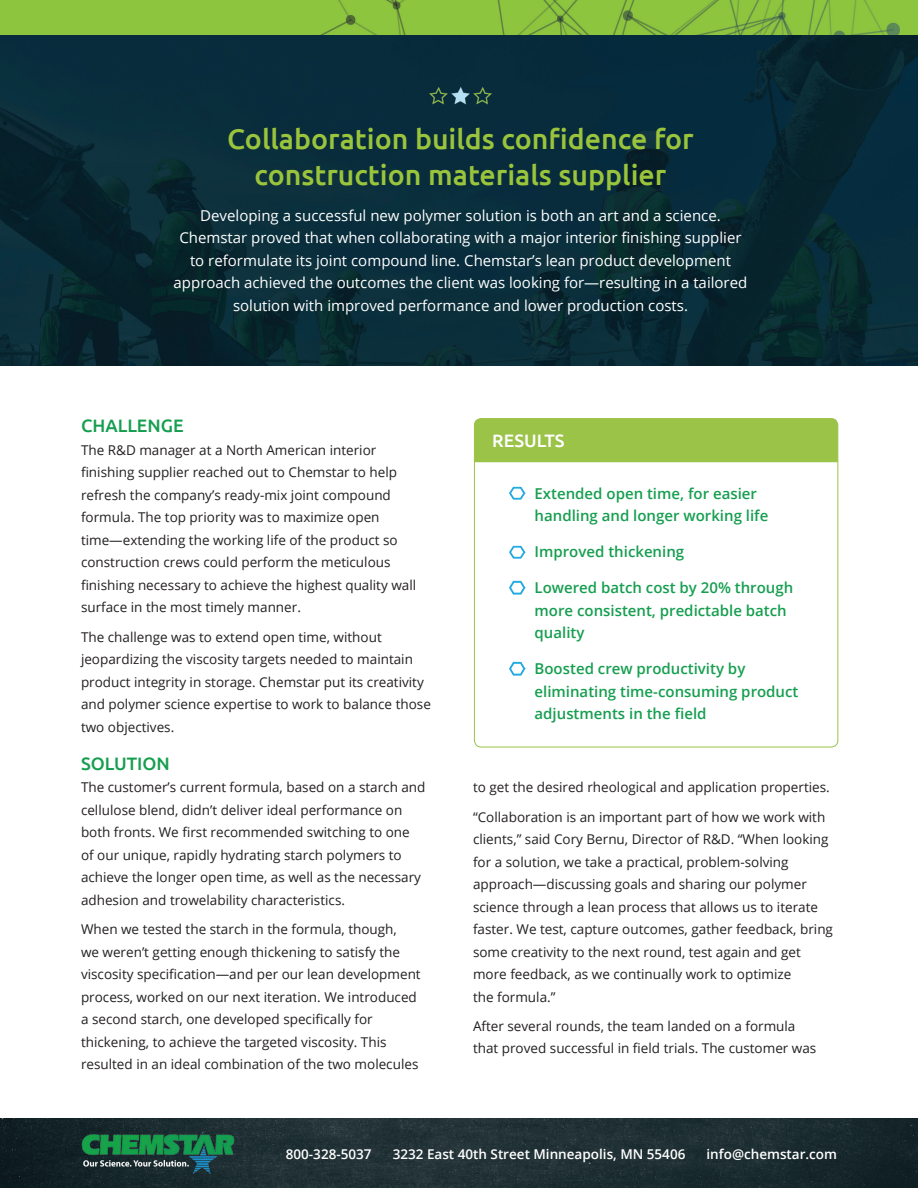
<style>
.page{position:relative;width:918px;height:1188px;background:#fff}
.page>*{position:absolute;margin:0;border:0;box-sizing:border-box;transform-origin:0 0}
.t1{font:500 28.5px/36px "Ubuntu";color:#9ac43b;text-align:center}
.t2{font:500 18px "Ubuntu";color:#169e50}
.t3{font:500 18px "Ubuntu";color:#fff}
.t4{font:15px/22.5px "Open Sans";color:#fff;text-align:center}
.t5{font:600 15px/22.5px "Open Sans";color:#169e50}
.t6{font:13.5px/22.5px "Open Sans";color:#231f20}
.t7{font:600 13.5px "Open Sans";color:#fff}
</style>
<div class="page">
<img style="left:0;top:0;width:918px;height:365px">
<img style="left:0;top:1119px;width:918px;height:69px">
<img style="left:429px;top:86px;width:63px;height:20px">
<div style="left:474px;top:418px;width:364px;height:44px;background:#9bc348"></div>
<div style="left:474px;top:418px;width:364px;height:329px;border:1px solid #9bc348;border-radius:7px"></div>
<img style="left:509px;top:486px;width:16px;height:14px">
<img style="left:509px;top:545px;width:16px;height:14px">
<img style="left:509px;top:581px;width:16px;height:13px">
<img style="left:509px;top:662px;width:16px;height:13px">
<img style="left:81px;top:1134px;width:154px;height:40px">
<p class="t1" style="left:227px;top:120px;width:468px">Collaboration builds confidence for construction materials supplier</p>
<p class="t4" style="left:174px;top:204px;width:575px">Developing a successful new polymer solution is both an art and a science.<br>Chemstar proved that when collaborating with a major interior finishing supplier to reformulate its joint compound line. Chemstar’s lean product development approach achieved the outcomes the client was looking for—resulting in a tailored solution with improved performance and lower production costs.</p>
<p class="t2" style="left:81px;top:414px;width:104px">CHALLENGE</p>
<p class="t6" style="left:81px;top:438px;width:337px">The R&amp;D manager at a North American interior finishing supplier reached out to Chemstar to help refresh the company’s ready-mix joint compound formula. The top priority was to maximize open time—extending the working life of the product so construction crews could perform the meticulous finishing necessary to achieve the highest quality wall surface in the most timely manner.</p>
<p class="t6" style="left:81px;top:625px;width:351px">The challenge was to extend open time, without jeopardizing the viscosity targets needed to maintain product integrity in storage. Chemstar put its creativity and polymer science expertise to work to balance those two objectives.</p>
<p class="t2" style="left:81px;top:752px;width:90px">SOLUTION</p>
<p class="t6" style="left:81px;top:776px;width:346px">The customer’s current formula, based on a starch and cellulose blend, didn’t deliver ideal performance on both fronts. We first recommended switching to one of our unique, rapidly hydrating starch polymers to achieve the longer open time, as well as the necessary adhesion and trowelability characteristics.</p>
<p class="t6" style="left:81px;top:918px;width:341px">When we tested the starch in the formula, though,<br>we weren’t getting enough thickening to satisfy the viscosity specification—and per our lean development process, worked on our next iteration. We introduced a second starch, one developed specifically for thickening, to achieve the targeted viscosity. This resulted in an ideal combination of the two molecules</p>
<p class="t3" style="left:492px;top:429px;width:74px">RESULTS</p>
<p class="t5" style="left:535px;top:482px;width:235px">Extended open time, for easier handling and longer working life</p>
<p class="t5" style="left:535px;top:540px;width:151px">Improved thickening</p>
<p class="t5" style="left:535px;top:576px;width:260px">Lowered batch cost by 20% through more consistent, predictable batch quality</p>
<p class="t5" style="left:535px;top:657px;width:265px">Boosted crew productivity by eliminating time-consuming product adjustments in the field</p>
<p class="t6" style="left:473px;top:776px;width:358px">to get the desired rheological and application properties.</p>
<p class="t6" style="left:473px;top:805px;width:361px">“Collaboration is an important part of how we work with clients,” said Cory Bernu, Director of R&amp;D. “When looking for a solution, we take a practical, problem-solving approach—discussing goals and sharing our polymer science through a lean process that allows us to iterate faster. We test, capture outcomes, gather feedback, bring some creativity to the next round, test again and get more feedback, as we continually work to optimize<br>the formula.”</p>
<p class="t6" style="left:473px;top:1014px;width:345px">After several rounds, the team landed on a formula that proved successful in field trials. The customer was</p>
<p class="t7" style="left:286px;top:1144px;width:87px">800-328-5037</p>
<p class="t7" style="left:393px;top:1144px;width:294px">3232 East 40th Street Minneapolis, MN 55406</p>
<p class="t7" style="left:707px;top:1144px;width:132px">info@chemstar.com</p>
</div>
